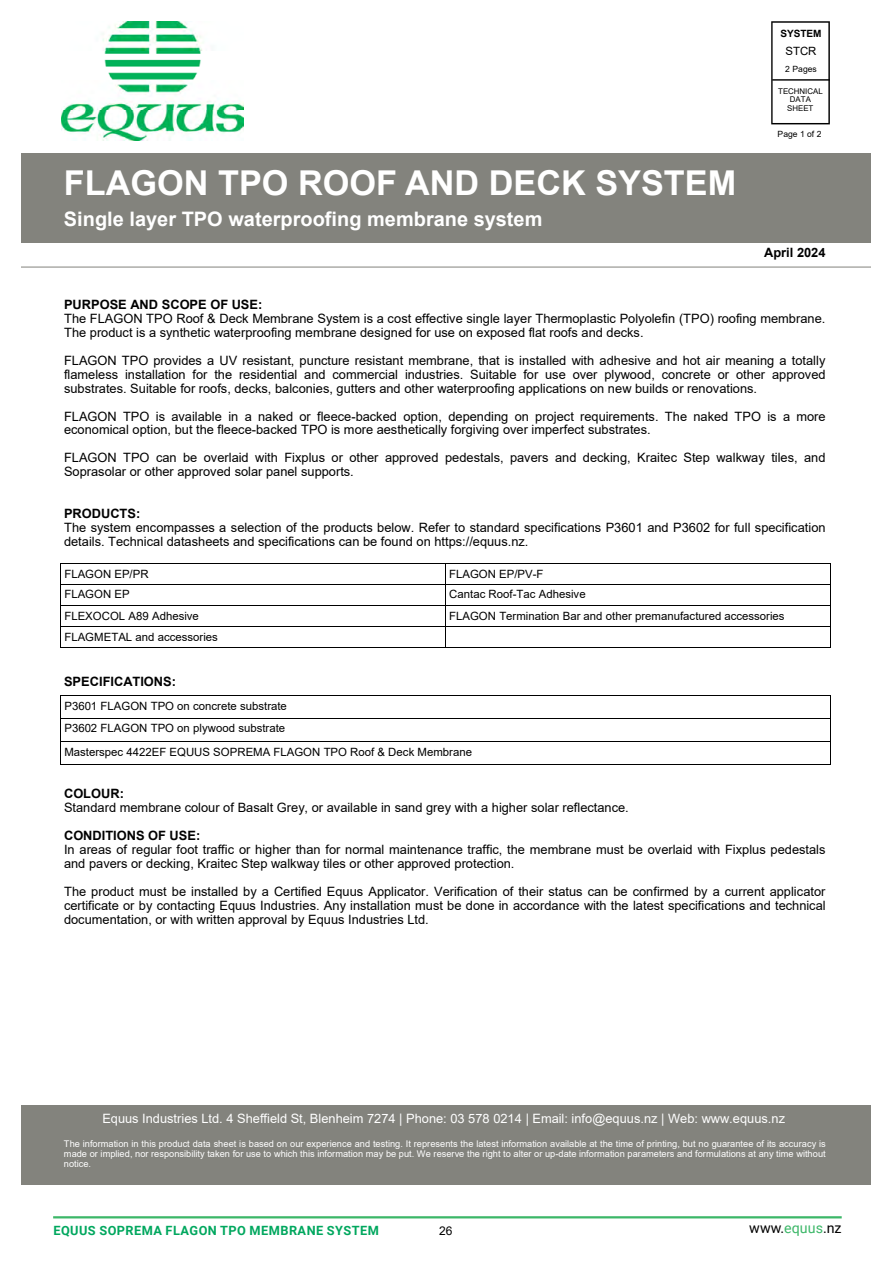
<style>
.page{position:relative;width:893px;height:1263px;background:#fff}
.page>*{position:absolute;margin:0;border:0;box-sizing:border-box;transform-origin:0 0}
.t1{font:700 34.2px "Arial";color:#fff}
.t2{font:700 19.95px "Arial";color:#fff}
.t3{font:14.25px "Roboto";color:#000}
.t4{font:12.9px/14px "Arial";color:#000}
.t5{font:12.9px "Arial";color:#fff}
.t6{font:700 12.9px "Arial";color:#000}
.t7{font:700 12.75px "Roboto";letter-spacing:.035em;color:#00a75e}
.t8{font:12px "Arial";color:#000}
.t9{font:11.4px/23.1px "Arial";color:#000}
.t10{font:700 10.05px "Arial";color:#000}
.t11{font:9.3px/10.1px "Arial";color:#fff;text-align:justify}
.t12{font:8.55px "Arial";letter-spacing:.005em;color:#000}
.t13{font:7.95px/8.6px "Arial";letter-spacing:-.005em;color:#000;text-align:center}
.s1{color:#3cb768}
</style>
<div class="page">
<hr style="left:53px;top:1216px;width:789px;height:2px;background:#3cb768">
<svg style="left:771px;top:21px;width:59px;height:103px"></svg>
<div style="left:774px;top:83px;width:53px;height:38px;background:#fff"></div>
<div style="left:774px;top:24px;width:54px;height:54px;background:#fff"></div>
<hr style="left:772px;top:79px;width:58px;height:2px;background:#000">
<img style="left:62px;top:22px;width:182px;height:118px">
<div style="left:21px;top:153px;width:849px;height:89px;background:#83837d"></div>
<div style="left:21px;top:1105px;width:849px;height:80px;background:#83837d"></div>
<hr style="left:21px;top:267px;width:849px;height:1px;background:#83837d">
<hr style="left:60px;top:563px;width:1px;height:84px;background:#000">
<hr style="left:445px;top:563px;width:1px;height:84px;background:#000">
<hr style="left:830px;top:563px;width:1px;height:84px;background:#000">
<hr style="left:60px;top:563px;width:770px;height:1px;background:#000">
<hr style="left:60px;top:584px;width:770px;height:1px;background:#000">
<hr style="left:60px;top:605px;width:770px;height:1px;background:#000">
<hr style="left:60px;top:626px;width:770px;height:1px;background:#000">
<hr style="left:60px;top:647px;width:770px;height:1px;background:#000">
<hr style="left:60px;top:695px;width:1px;height:69px;background:#000">
<hr style="left:830px;top:695px;width:1px;height:69px;background:#000">
<hr style="left:60px;top:695px;width:770px;height:1px;background:#000">
<hr style="left:60px;top:718px;width:770px;height:1px;background:#000">
<hr style="left:60px;top:741px;width:770px;height:1px;background:#000">
<hr style="left:60px;top:764px;width:770px;height:1px;background:#000">
<p class="t10" style="left:780px;top:26px;width:43px">SYSTEM</p>
<p class="t9" style="left:785px;top:40px;width:32px">STCR</p>
<p class="t12" style="left:785px;top:63px;width:33px">2 Pages</p>
<p class="t13" style="left:778px;top:87px;width:46px">TECHNICAL<br>DATA<br>SHEET</p>
<h1 class="t1" style="left:64px;top:159px;width:674px">FLAGON TPO ROOF AND DECK SYSTEM</h1>
<h2 class="t2" style="left:64px;top:205px;width:480px">Single layer TPO waterproofing membrane system</h2>
<p class="t12" style="left:778px;top:128px;width:45px">Page 1 of 2</p>
<p class="t6" style="left:764px;top:244px;width:63px">April 2024</p>
<p class="t6" style="left:64px;top:295px;width:200px">PURPOSE AND SCOPE OF USE:</p>
<p class="t4" style="left:64px;top:311px;width:763px">The FLAGON TPO Roof &amp; Deck Membrane System is a cost effective single layer Thermoplastic Polyolefin (TPO) roofing membrane.<br>The product is a synthetic waterproofing membrane designed for use on exposed flat roofs and decks.</p>
<p class="t4" style="left:64px;top:353px;width:763px;text-align:justify">FLAGON TPO provides a UV resistant, puncture resistant membrane, that is installed with adhesive and hot air meaning a totally flameless installation for the residential and commercial industries. Suitable for use over plywood, concrete or other approved substrates. Suitable for roofs, decks, balconies, gutters and other waterproofing applications on new builds or renovations.</p>
<p class="t4" style="left:64px;top:409px;width:763px">FLAGON TPO is available in a naked or fleece-backed option, depending on project requirements. The naked TPO is a more economical option, but the fleece-backed TPO is more aesthetically forgiving over imperfect substrates.</p>
<p class="t4" style="left:64px;top:451px;width:763px">FLAGON TPO can be overlaid with Fixplus or other approved pedestals, pavers and decking, Kraitec Step walkway tiles, and<br>Soprasolar or other approved solar panel supports.</p>
<p class="t6" style="left:64px;top:505px;width:78px">PRODUCTS:</p>
<p class="t4" style="left:64px;top:521px;width:763px">The system encompasses a selection of the products below. Refer to standard specifications P3601 and P3602 for full specification details. Technical datasheets and specifications can be found on https://equus.nz.</p>
<p class="t9" style="left:64px;top:562px;width:86px">FLAGON EP/PR</p>
<p class="t9" style="left:449px;top:562px;width:96px">FLAGON EP/PV-F</p>
<p class="t9" style="left:64px;top:583px;width:67px">FLAGON EP</p>
<p class="t9" style="left:449px;top:583px;width:138px">Cantac Roof-Tac Adhesive</p>
<p class="t9" style="left:64px;top:604px;width:136px">FLEXOCOL A89 Adhesive</p>
<p class="t9" style="left:449px;top:604px;width:337px">FLAGON Termination Bar and other premanufactured accessories</p>
<p class="t9" style="left:64px;top:625px;width:155px">FLAGMETAL and accessories</p>
<p class="t6" style="left:64px;top:672px;width:114px">SPECIFICATIONS:</p>
<p class="t9" style="left:64px;top:694px;width:409px">P3601 FLAGON TPO on concrete substrate<br>P3602 FLAGON TPO on plywood substrate<br>Masterspec 4422EF EQUUS SOPREMA FLAGON TPO Roof &amp; Deck Membrane</p>
<p class="t6" style="left:64px;top:784px;width:61px">COLOUR:</p>
<p class="t4" style="left:64px;top:800px;width:566px">Standard membrane colour of Basalt Grey, or available in sand grey with a higher solar reflectance.</p>
<p class="t6" style="left:64px;top:826px;width:138px">CONDITIONS OF USE:</p>
<p class="t4" style="left:64px;top:842px;width:763px">In areas of regular foot traffic or higher than for normal maintenance traffic, the membrane must be overlaid with Fixplus pedestals and pavers or decking, Kraitec Step walkway tiles or other approved protection.</p>
<p class="t4" style="left:64px;top:884px;width:763px;text-align:justify">The product must be installed by a Certified Equus Applicator. Verification of their status can be confirmed by a current applicator certificate or by contacting Equus Industries. Any installation must be done in accordance with the latest specifications and technical documentation, or with written approval by Equus Industries Ltd.</p>
<p class="t5" style="left:102px;top:1110px;width:684px">Equus Industries Ltd. 4 Sheffield St, Blenheim 7274 | Phone: 03 578 0214 | Email: info@equus.nz | Web: www.equus.nz</p>
<p class="t11" style="left:64px;top:1139px;width:763px">The information in this product data sheet is based on our experience and testing. It represents the latest information available at the time of printing, but no guarantee of its accuracy is made or implied, nor responsibility taken for use to which this information may be put. We reserve the right to alter or up-date information parameters and formulations at any time without notice.</p>
<p class="t7" style="left:53px;top:1221px;width:327px">EQUUS SOPREMA FLAGON TPO MEMBRANE SYSTEM</p>
<p class="t8" style="left:439px;top:1222px;width:15px">26</p>
<p class="t3" style="left:749px;top:1218px;width:94px">www.<span class="s1">equus</span>.nz</p>
</div>
